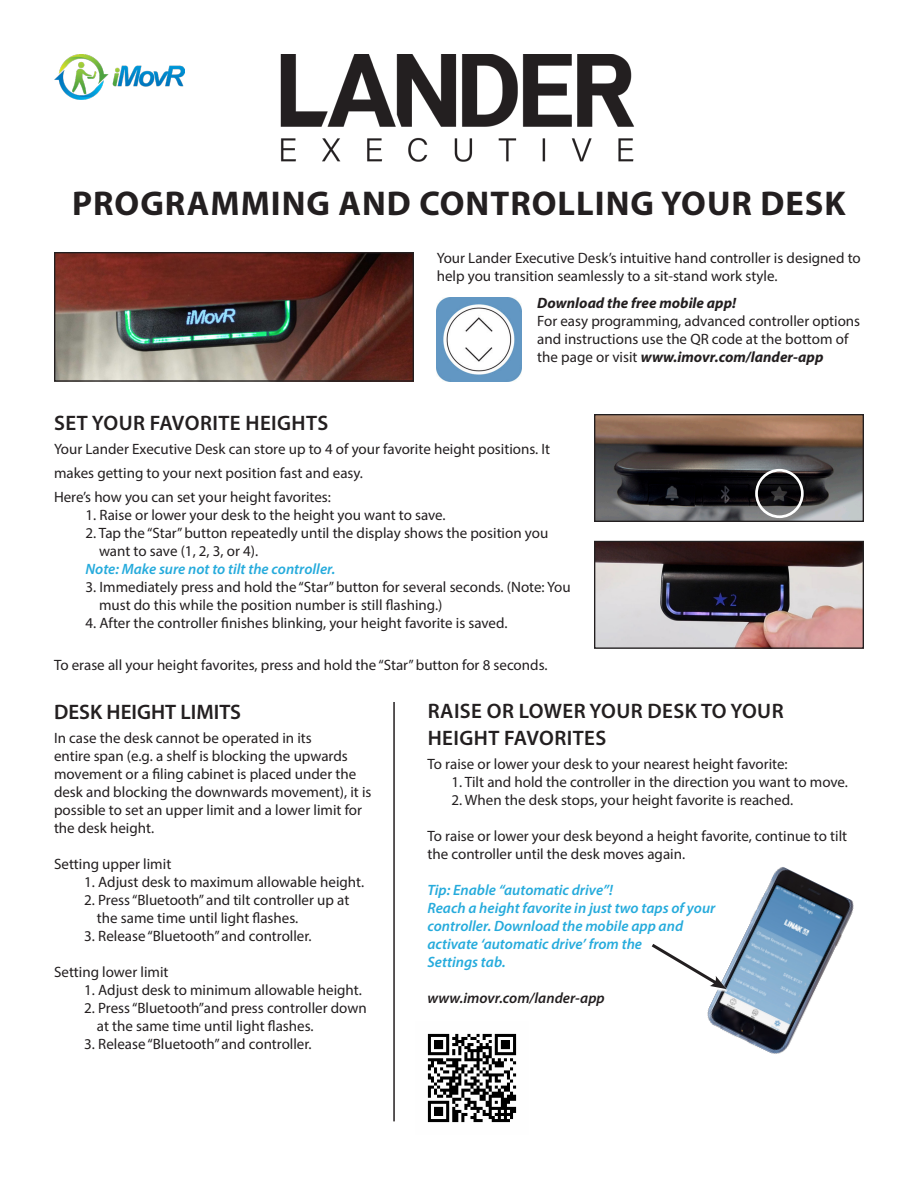
<style>
.page{position:relative;width:918px;height:1188px;background:#fff}
.page>*{position:absolute;margin:0;border:0;box-sizing:border-box;transform-origin:0 0}
.t1{font:700 34.5px "Myriad Pro";letter-spacing:.03em;color:#231f20}
.t2{font:600 21px/27px "Myriad Pro";letter-spacing:.02em;color:#231f20}
.t3{font:600 21px "Myriad Pro";color:#231f20}
.t4{font:15px/18px "Myriad Pro";color:#231f20}
.t5{font:italic 600 15px/18px "Myriad Pro";color:#26abdc}
.t6{font:italic 700 15px "Myriad Pro";color:#231f20}
.t7{font:italic 600 15px "Myriad Pro";color:#231f20}
.s1{font-weight:700;font-style:italic}
</style>
<div class="page">
<img style="left:56px;top:254px;width:356px;height:126px">
<div style="left:54px;top:252px;width:360px;height:130px;border:1px solid #231f20"></div>
<img style="left:437px;top:297px;width:84px;height:85px">
<img style="left:427px;top:1033px;width:90px;height:90px">
<img style="left:280px;top:54px;width:354px;height:108px">
<img style="left:54px;top:54px;width:131px;height:45px">
<img style="left:596px;top:416px;width:266px;height:104px">
<div style="left:594px;top:414px;width:270px;height:108px;border:1px solid #231f20"></div>
<img style="left:596px;top:543px;width:266px;height:104px">
<div style="left:594px;top:541px;width:270px;height:108px;border:1px solid #231f20"></div>
<hr style="left:393px;top:702px;width:2px;height:419px;background:#231f20">
<div style="left:755px;top:469px;width:49px;height:49px;border:3px solid #fff;border-radius:50%"></div>
<img style="left:707px;top:867px;width:147px;height:187px">
<svg style="left:651px;top:928px;width:80px;height:76px"></svg>
<p class="t1" style="left:72px;top:181px;width:775px">PROGRAMMING AND CONTROLLING YOUR DESK</p>
<p class="t4" style="left:437px;top:249px;width:426px">Your Lander Executive Desk’s intuitive hand controller is designed to help you transition seamlessly to a sit-stand work style.</p>
<p class="t6" style="left:537px;top:294px;width:200px">Download the free mobile app!</p>
<p class="t4" style="left:537px;top:312px;width:324px">For easy programming, advanced controller options and instructions use the QR code at the bottom of the page or visit <span class="s1">www.imovr.com/lander-app</span></p>
<p class="t2" style="left:54px;top:409px;width:276px">SET YOUR FAVORITE HEIGHTS</p>
<p class="t4" style="left:54px;top:436px;width:498px;line-height:24px">Your Lander Executive Desk can store up to 4 of your favorite height positions. It makes getting to your next position fast and easy.</p>
<p class="t4" style="left:54px;top:487px;width:279px">Here’s how you can set your height favorites:</p>
<p class="t4" style="left:86px;top:505px;width:362px">1. Raise or lower your desk to the height you want to save.</p>
<p class="t4" style="left:99px;top:523px;width:451px;text-indent:-14px">2. Tap the “Star” button repeatedly until the display shows the position you want to save (1, 2, 3, or 4).</p>
<p class="t5" style="left:86px;top:559px;width:251px">Note: Make sure not to tilt the controller.</p>
<p class="t4" style="left:99px;top:577px;width:473px;text-indent:-14px">3. Immediately press and hold the “Star” button for several seconds. (Note: You must do this while the position number is still flashing.)</p>
<p class="t4" style="left:86px;top:613px;width:424px">4. After the controller finishes blinking, your height favorite is saved.</p>
<p class="t4" style="left:54px;top:655px;width:495px">To erase all your height favorites, press and hold the “Star” button for 8 seconds.</p>
<p class="t2" style="left:428px;top:697px;width:357px">RAISE OR LOWER YOUR DESK TO YOUR<br>HEIGHT FAVORITES</p>
<p class="t4" style="left:428px;top:754px;width:362px">To raise or lower your desk to your nearest height favorite:</p>
<p class="t4" style="left:452px;top:772px;width:398px">1. Tilt and hold the controller in the direction you want to move.</p>
<p class="t4" style="left:452px;top:790px;width:343px">2. When the desk stops, your height favorite is reached.</p>
<p class="t4" style="left:428px;top:826px;width:421px">To raise or lower your desk beyond a height favorite, continue to tilt the controller until the desk moves again.</p>
<p class="t5" style="left:428px;top:880px;width:187px">Tip: Enable “automatic drive”!</p>
<p class="t5" style="left:428px;top:898px;width:289px">Reach a height favorite in just two taps of your controller. Download the mobile app and activate ‘automatic drive’ from the<br>Settings tab.</p>
<p class="t7" style="left:428px;top:988px;width:179px">www.imovr.com/lander-app</p>
<p class="t3" style="left:54px;top:698px;width:189px">DESK HEIGHT LIMITS</p>
<p class="t4" style="left:54px;top:728px;width:319px">In case the desk cannot be operated in its<br>entire span (e.g. a shelf is blocking the upwards movement or a filing cabinet is placed under the desk and blocking the downwards movement), it is possible to set an upper limit and a lower limit for the desk height.</p>
<p class="t4" style="left:54px;top:854px;width:119px">Setting upper limit</p>
<p class="t4" style="left:84px;top:872px;width:281px">1. Adjust desk to maximum allowable height.</p>
<p class="t4" style="left:84px;top:890px;width:267px">2. Press “Bluetooth” and tilt controller up at</p>
<p class="t4" style="left:97px;top:908px;width:203px">the same time until light flashes.</p>
<p class="t4" style="left:84px;top:926px;width:229px">3. Release “Bluetooth” and controller.</p>
<p class="t4" style="left:54px;top:962px;width:116px">Setting lower limit</p>
<p class="t4" style="left:84px;top:980px;width:279px">1. Adjust desk to minimum allowable height.</p>
<p class="t4" style="left:84px;top:998px;width:284px">2. Press “Bluetooth”and press controller down</p>
<p class="t4" style="left:97px;top:1016px;width:218px">at the same time until light flashes.</p>
<p class="t4" style="left:84px;top:1034px;width:229px">3. Release “Bluetooth” and controller.</p>
</div>
